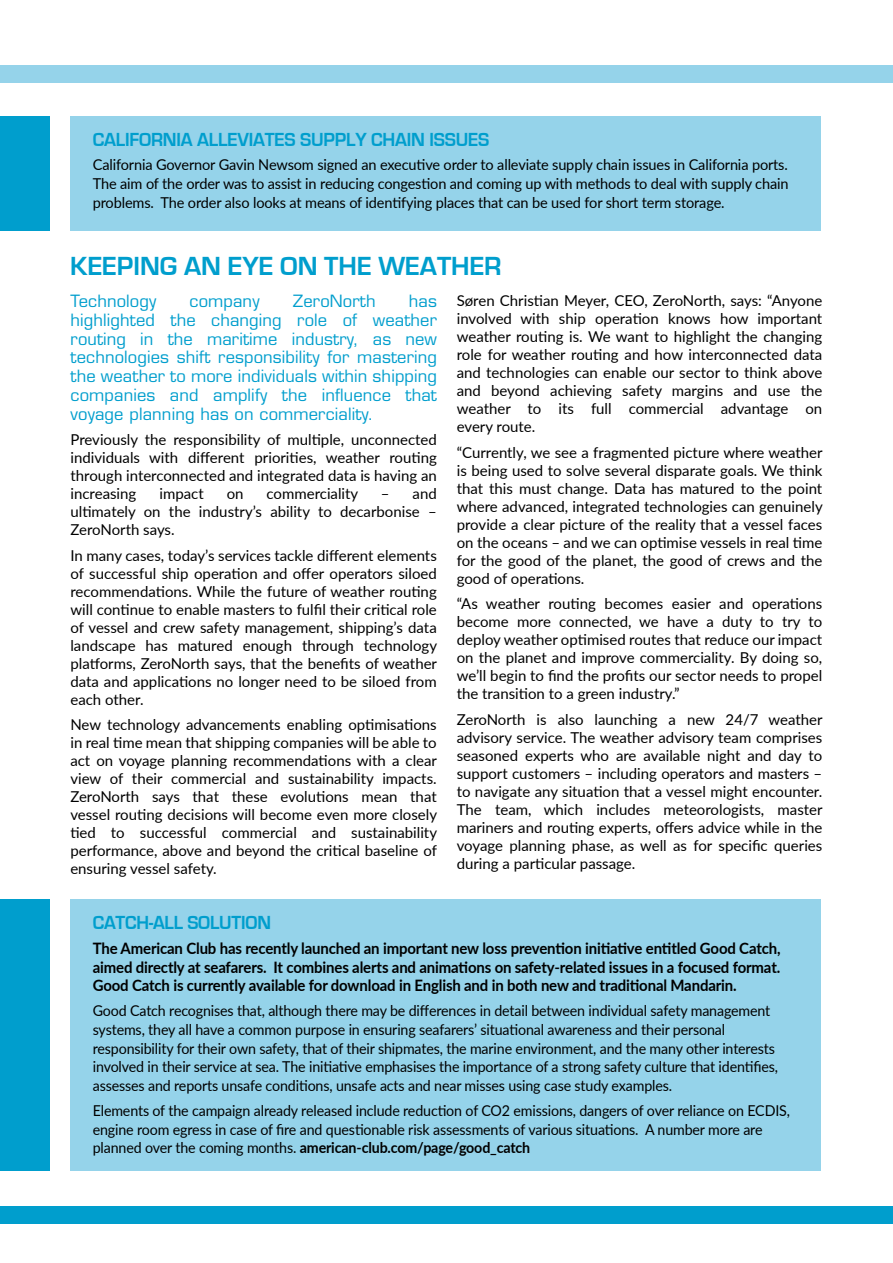
<style>
.page{position:relative;width:893px;height:1263px;background:#fff}
.page>*{position:absolute;margin:0;border:0;box-sizing:border-box;transform-origin:0 0}
.t1{font:700 27px "Eurostile";color:#009ecd}
.t2{font:700 19.5px "Eurostile";letter-spacing:-.01em;color:#009ecd;scale:.96 1}
.t3{font:700 19.5px "Eurostile";letter-spacing:-.01em;color:#009ecd;scale:.95 1}
.t4{font:16.5px/18.8px "Eurostile";letter-spacing:.01em;color:#009ecd;text-align:justify}
.t5{font:700 15.75px/18.8px "Lato";letter-spacing:-.01em;color:#000;text-align:justify;scale:.95 1}
.t6{font:15px/18px "Lato";letter-spacing:-.01em;color:#000;text-align:justify}
.t7{font:15px/18.8px "Lato";letter-spacing:-.01em;color:#000;scale:.95 1}
.s1{font-weight:700}
</style>
<div class="page">
<div style="left:0;top:65px;width:893px;height:18px;background:#95d3ea"></div>
<div style="left:70px;top:899px;width:750px;height:272px;background:#95d3ea"></div>
<div style="left:0;top:899px;width:49px;height:272px;background:#009ecd"></div>
<div style="left:70px;top:116px;width:750px;height:114px;background:#95d3ea"></div>
<div style="left:0;top:116px;width:49px;height:114px;background:#009ecd"></div>
<div style="left:0;top:1206px;width:893px;height:18px;background:#009ecd"></div>
<h2 class="t2" style="left:93px;top:129px;width:415px">CALIFORNIA ALLEVIATES SUPPLY CHAIN ISSUES</h2>
<p class="t6" style="left:93px;top:155px;width:697px;line-height:18.8px">California Governor Gavin Newsom signed an executive order to alleviate supply chain issues in California ports.<br>The aim of the order was to assist in reducing congestion and coming up with methods to deal with supply chain problems. The order also looks at means of identifying places that can be used for short term storage.</p>
<h1 class="t1" style="left:70px;top:252px;width:433px">KEEPING AN EYE ON THE WEATHER</h1>
<p class="t6" style="left:457px;top:291px;width:367px">Søren Christian Meyer, CEO, ZeroNorth, says: “Anyone involved with ship operation knows how important weather routing is. We want to highlight the changing role for weather routing and how interconnected data and technologies can enable our sector to think above and beyond achieving safety margins and use the weather to its full commercial advantage on every route.</p>
<p class="t6" style="left:457px;top:443px;width:367px">“Currently, we see a fragmented picture where weather is being used to solve several disparate goals. We think that this must change. Data has matured to the point where advanced, integrated technologies can genuinely provide a clear picture of the reality that a vessel faces on the oceans – and we can optimise vessels in real time for the good of the planet, the good of crews and the good of operations.</p>
<p class="t6" style="left:457px;top:594px;width:367px">“As weather routing becomes easier and operations become more connected, we have a duty to try to deploy weather optimised routes that reduce our impact on the planet and improve commerciality. By doing so, we’ll begin to find the profits our sector needs to propel the transition to a green industry.”</p>
<p class="t6" style="left:457px;top:710px;width:367px">ZeroNorth is also launching a new 24/7 weather advisory service. The weather advisory team comprises seasoned experts who are available night and day to support customers – including operators and masters – to navigate any situation that a vessel might encounter.<br>The team, which includes meteorologists, master mariners and routing experts, offers advice while in the voyage planning phase, as well as for specific queries during a particular passage.</p>
<p class="t4" style="left:71px;top:292px;width:368px;text-indent:338px">has highlighted the changing role of weather routing in the maritime industry, as new technologies shift responsibility for mastering the weather to more individuals within shipping companies and amplify the influence that voyage planning has on commerciality.</p>
<p class="t6" style="left:71px;top:430px;width:368px">Previously the responsibility of multiple, unconnected individuals with different priorities, weather routing through interconnected and integrated data is having an increasing</p>
<p class="t4" style="left:71px;top:292px;width:87px">Technology</p>
<p class="t4" style="left:190px;top:292px;width:72px">company</p>
<p class="t4" style="left:293px;top:292px;width:84px">ZeroNorth</p>
<p class="t6" style="left:70px;top:484px;width:368px;text-indent:310px">– and ultimately on the industry’s ability to decarbonise – ZeroNorth says.</p>
<p class="t6" style="left:70px;top:545px;width:368px">In many cases, today’s services tackle different elements of successful ship operation and offer operators siloed recommendations. While the future of weather routing will continue to enable masters to fulfil their critical role of vessel and crew safety management, shipping’s data landscape has matured enough through technology platforms, ZeroNorth says, that the benefits of weather data and applications no longer need to be siloed from each other.</p>
<p class="t6" style="left:70px;top:715px;width:368px">New technology advancements enabling optimisations in real time mean that shipping companies will be able to act on voyage planning recommendations with a clear view of their commercial and sustainability impacts.<br>ZeroNorth says that these evolutions mean that vessel routing decisions will become even more closely tied to successful commercial and sustainability performance, above and beyond the critical baseline of ensuring vessel safety.</p>
<p class="t6" style="left:159px;top:484px;width:46px">impact</p>
<p class="t6" style="left:227px;top:484px;width:18px">on</p>
<p class="t6" style="left:267px;top:484px;width:93px">commerciality</p>
<h2 class="t3" style="left:93px;top:912px;width:189px">CATCH-ALL SOLUTION</h2>
<p class="t5" style="left:93px;top:938px;width:725px">The American Club has recently launched an important new loss prevention initiative entitled Good Catch, aimed directly at seafarers. It combines alerts and animations on safety-related issues in a focused format.<br>Good Catch is currently available for download in English and in both new and traditional Mandarin.</p>
<p class="t7" style="left:93px;top:1000px;width:723px">Good Catch recognises that, although there may be differences in detail between individual safety management systems, they all have a common purpose in ensuring seafarers’ situational awareness and their personal responsibility for their own safety, that of their shipmates, the marine environment, and the many other interests involved in their service at sea. The initiative emphasises the importance of a strong safety culture that identifies, assesses and reports unsafe conditions, unsafe acts and near misses using case study examples.</p>
<p class="t7" style="left:93px;top:1100px;width:735px">Elements of the campaign already released include reduction of CO2 emissions, dangers of over reliance on ECDIS, engine room egress in case of fire and questionable risk assessments of various situations. A number more are planned over the coming months. <span class="s1">american-club.com/page/good_catch</span></p>
</div>
